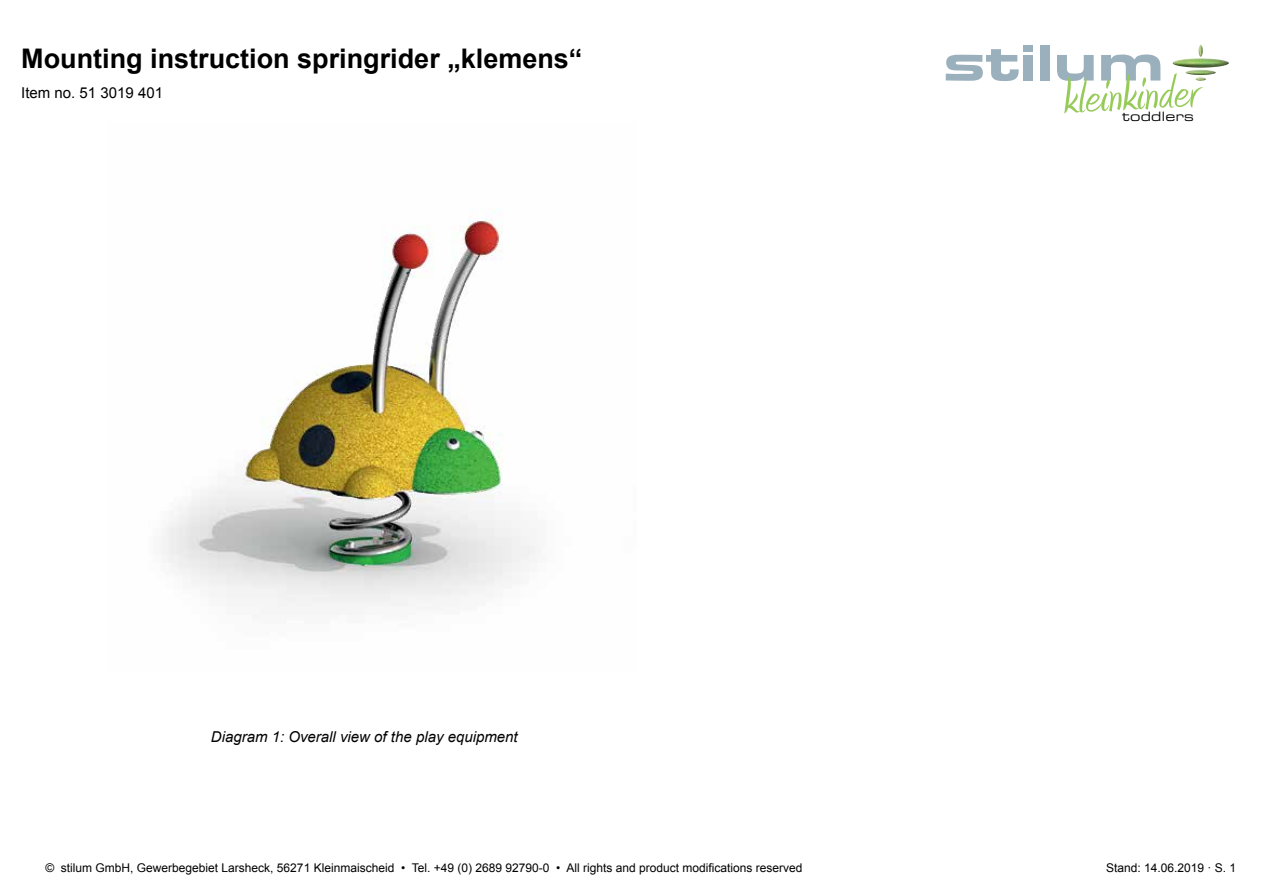
<style>
.page{position:relative;width:1263px;height:893px;background:#fff}
.page>*{position:absolute;margin:0;border:0;box-sizing:border-box;transform-origin:0 0}
.t1{font:53.55px "Amienne";color:#97cb59}
.t2{font:700 27px "Arial";color:#000}
.t3{font:italic 15px "Arial";color:#000}
.t4{font:15px "Arial";color:#000}
.t5{font:12.9px "Eurostile LT Pro Ex 2";letter-spacing:.025em;color:#000}
.t6{font:12px "Arial";color:#000}
</style>
<div class="page">
<div style="left:1040px;top:45px;width:10px;height:36px;background:#9ab0bc"></div>
<svg style="left:1057px;top:55px;width:37px;height:26px"></svg>
<svg style="left:1101px;top:54px;width:59px;height:27px"></svg>
<svg style="left:946px;top:49px;width:73px;height:32px"></svg>
<div style="left:1023px;top:45px;width:10px;height:6px;background:#9ab0bc"></div>
<div style="left:1023px;top:55px;width:10px;height:26px;background:#9ab0bc"></div>
<img style="left:1172px;top:45px;width:57px;height:36px">
<img style="left:162px;top:209px;width:374px;height:398px">
<h2 class="t2" style="left:21px;top:41px;width:563px">Mounting instruction springrider „klemens“</h2>
<p class="t4" style="left:21px;top:83px;width:143px">Item no. 51 3019 401</p>
<p class="t3" style="left:211px;top:727px;width:308px">Diagram 1: Overall view of the play equipment</p>
<h1 class="t1" style="left:1062px;top:75px;width:138px;rotate:-3deg">kleinkinder</h1>
<p class="t5" style="left:1122px;top:107px;width:73px">toddlers</p>
<p class="t6" style="left:45px;top:860px;width:759px">© stilum GmbH, Gewerbegebiet Larsheck, 56271 Kleinmaischeid • Tel. +49 (0) 2689 92790-0 • All rights and product modifications reserved</p>
<p class="t6" style="left:1106px;top:860px;width:132px">Stand: 14.06.2019 · S. 1</p>
</div>
